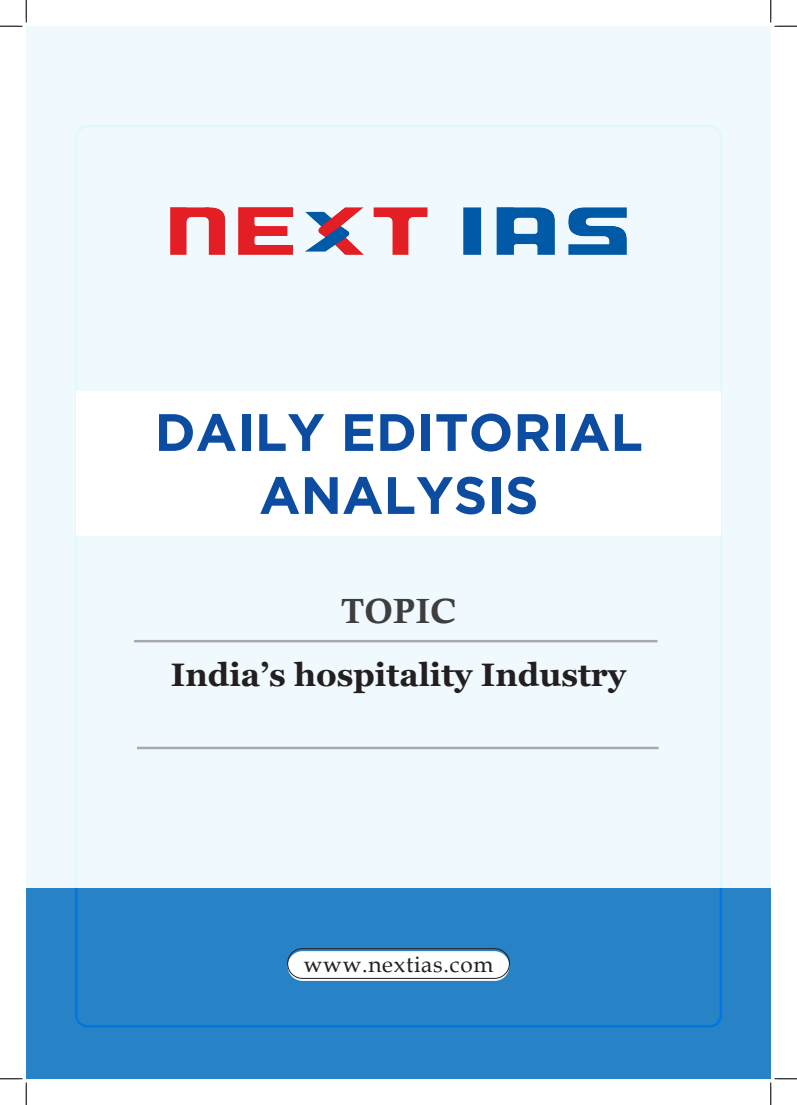
<style>
.page{position:relative;width:797px;height:1105px;background:#fff}
.page>*{position:absolute;margin:0;border:0;box-sizing:border-box;transform-origin:0 0}
.t1{font:700 52.5px/63px "Gotham";color:#0d4da1;text-align:center}
.t2{font:35px "Calis MT Bol";letter-spacing:.02em;color:#3e3e3f}
.t3{font:700 32.5px "Georgia";color:#231f20}
.t4{font:22.5px "Book Antiqua";letter-spacing:.03em;color:#231f20}
</style>
<div class="page">
<div style="left:26px;top:26px;width:744px;height:1053px;background:#f0f9fd"></div>
<img style="left:171px;top:207px;width:455px;height:48px">
<div style="left:26px;top:888px;width:744px;height:191px;background:#2783c5"></div>
<div style="left:77px;top:391px;width:644px;height:144px;background:#fff"></div>
<div style="left:287px;top:951px;width:222px;height:30px;background:#fff;border-radius:15px"></div>
<div style="left:287px;top:948px;width:222px;height:31px;border:1px solid #231f20;border-radius:15px"></div>
<hr style="left:137px;top:747px;width:521px;height:2px;background:#a8a9ad">
<hr style="left:134px;top:640px;width:523px;height:2px;background:#a8a9ad">
<svg style="left:0;top:0;width:27px;height:27px"></svg>
<svg style="left:0;top:1078px;width:27px;height:27px"></svg>
<svg style="left:770px;top:0;width:27px;height:27px"></svg>
<svg style="left:770px;top:1078px;width:27px;height:27px"></svg>
<p class="t1" style="left:155px;top:399px;width:490px">DAILY EDITORIAL<br>ANALYSIS</p>
<p class="t2" style="left:341px;top:591px;width:118px">TOPIC</p>
<p class="t3" style="left:171px;top:654px;width:456px">India’s hospitality Industry</p>
<p class="t4" style="left:304px;top:948px;width:191px">www.nextias.com</p>
</div>
